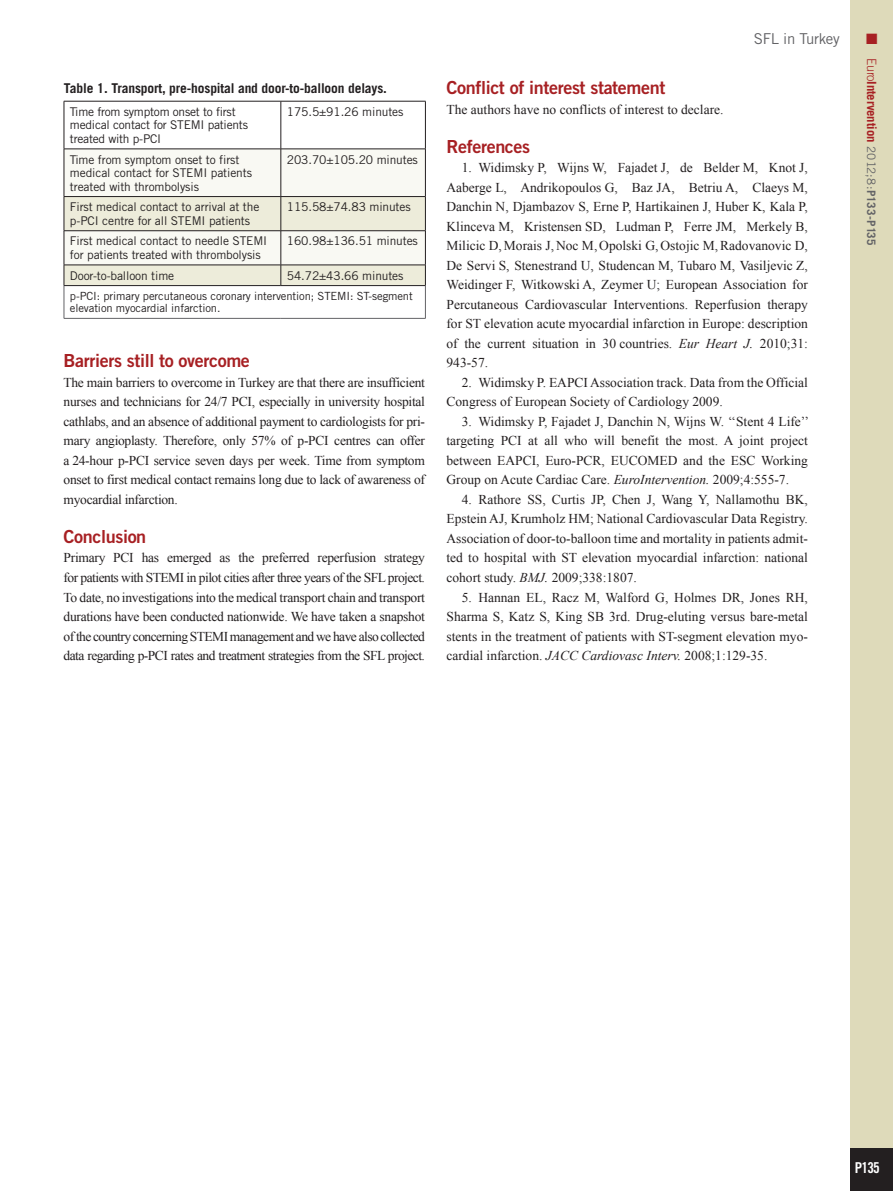
<style>
.page{position:relative;width:893px;height:1191px;background:#fff}
.page>*{position:absolute;margin:0;border:0;box-sizing:border-box;transform-origin:0 0}
.intertitre1{font:18px "Trade Gothic LT Std Bd 2";letter-spacing:-.02em;color:#a72023}
.running_title{font:15px "Trade Gothic LT Std";letter-spacing:-.02em;color:#636366}
.t1{font:15px "Trade Gothic LT Std Bd Cn 20";color:#fff}
.t2{font:15px "Zapf Dingbats ITC";color:#a72023}
.references{font:13.5px/19.5px "Times New Roman";color:#231f20;text-align:justify}
.text_1er_paragraph{font:13.5px/19.5px "Times New Roman";letter-spacing:-.02em;color:#231f20;text-align:justify}
.tablo_titre{font:700 13.5px "Trade Gothic LT Std";letter-spacing:-.01em;color:#231f20}
.text_1er_paragraph-2{font:13.5px "Times New Roman";color:#231f20}
.t3{font:700 12.75px "Trade Gothic LT Std";letter-spacing:-.01em;color:#a72023}
.tablo_texte{font:12px/13.5px "Trade Gothic LT Std";letter-spacing:-.01em;color:#231f20}
.tablo_pied{font:11.25px/12.8px "Trade Gothic LT Std";letter-spacing:-.01em;color:#231f20}
.s1{font-style:italic}
.s2{font-weight:300}
.s3{font-weight:400;font-size:11.7px;color:#636366}
.s4{font-size:11.7px;color:#636366}
</style>
<div class="page">
<div style="left:850px;top:0;width:43px;height:1191px;background:#dedaba"></div>
<div style="left:850px;top:1148px;width:43px;height:43px;background:#231f20"></div>
<hr style="left:64px;top:101px;width:217px;height:1px;background:#231f20">
<hr style="left:64px;top:101px;width:1px;height:48px;background:#231f20">
<hr style="left:281px;top:101px;width:145px;height:1px;background:#231f20">
<hr style="left:281px;top:101px;width:1px;height:48px;background:#231f20">
<hr style="left:425px;top:101px;width:1px;height:48px;background:#231f20">
<svg style="left:64px;top:149px;width:362px;height:136px"></svg>
<hr style="left:64px;top:285px;width:217px;height:1px;background:#231f20">
<hr style="left:281px;top:285px;width:145px;height:1px;background:#231f20">
<hr style="left:64px;top:286px;width:1px;height:32px;background:#636366">
<hr style="left:425px;top:286px;width:1px;height:32px;background:#636366">
<hr style="left:64px;top:318px;width:217px;height:1px;background:#636366">
<hr style="left:281px;top:318px;width:145px;height:1px;background:#636366">
<p class="tablo_titre" style="left:64px;top:80px;width:325px">Table 1. Transport, pre-hospital and door-to-balloon delays.</p>
<p class="tablo_texte" style="left:70px;top:105px;width:180px">Time from symptom onset to first medical contact for STEMI patients treated with p-PCI</p>
<p class="tablo_texte" style="left:287px;top:105px;width:118px">175.5±91.26 minutes</p>
<p class="tablo_texte" style="left:70px;top:152px;width:184px">Time from symptom onset to first medical contact for STEMI patients treated with thrombolysis</p>
<p class="tablo_texte" style="left:287px;top:152px;width:133px">203.70±105.20 minutes</p>
<p class="tablo_texte" style="left:70px;top:200px;width:191px">First medical contact to arrival at the p-PCI centre for all STEMI patients</p>
<p class="tablo_texte" style="left:287px;top:200px;width:125px">115.58±74.83 minutes</p>
<p class="tablo_texte" style="left:70px;top:234px;width:199px">First medical contact to needle STEMI for patients treated with thrombolysis</p>
<p class="tablo_texte" style="left:287px;top:234px;width:133px">160.98±136.51 minutes</p>
<p class="tablo_texte" style="left:70px;top:268px;width:106px">Door-to-balloon time</p>
<p class="tablo_texte" style="left:287px;top:268px;width:118px">54.72±43.66 minutes</p>
<p class="tablo_pied" style="left:70px;top:289px;width:344px">p-PCI: primary percutaneous coronary intervention; STEMI: ST-segment elevation myocardial infarction.</p>
<p class="intertitre1" style="left:64px;top:350px;width:188px">Barriers still to overcome</p>
<p class="text_1er_paragraph" style="left:64px;top:372px;width:363px">The main barriers to overcome in Turkey are that there are insufficient nurses and technicians for 24/7 PCI, especially in university hospital cathlabs, and an absence of additional payment to cardiologists for pri&shy;mary angioplasty. Therefore, only 57% of p-PCI centres can offer a 24-hour p-PCI service seven days per week. Time from symptom onset to first medical contact remains long due to lack of awareness of myocardial infarction.</p>
<p class="intertitre1" style="left:64px;top:525px;width:84px">Conclusion</p>
<p class="text_1er_paragraph" style="left:64px;top:548px;width:363px">Primary PCI has emerged as the preferred reperfusion strategy for patients with STEMI in pilot cities after three years of the SFL project.<br>To date, no investigations into the medical transport chain and transport durations have been conducted nationwide. We have taken a snapshot of the country concerning STEMI management and we have also collected data regarding p-PCI rates and treatment strategies from the SFL project.</p>
<p class="running_title" style="left:754px;top:30px;width:87px">SFL in Turkey</p>
<p class="intertitre1" style="left:446px;top:77px;width:220px">Conflict of interest statement</p>
<p class="text_1er_paragraph-2" style="left:446px;top:100px;width:279px">The authors have no conflicts of interest to declare.</p>
<p class="intertitre1" style="left:446px;top:135px;width:85px">References</p>
<p class="references" style="left:446px;top:158px;width:363px;text-indent:15px">1. Widimsky P, Wijns W, Fajadet J, de Belder M, Knot J, Aaberge L, Andrikopoulos G, Baz JA, Betriu A, Claeys M, Danchin N, Djambazov S, Erne P, Hartikainen J, Huber K, Kala P, Klinceva M, Kristensen SD, Ludman P, Ferre JM, Merkely B, Milicic D, Morais J, Noc M, Opolski G, Ostojic M, Radovanovic D, De Servi S, Stenestrand U, Studencan M, Tubaro M, Vasiljevic Z, Weidinger F, Witkowski A, Zeymer U; European Association for Percutaneous Cardiovascular Interventions. Reperfusion therapy for ST elevation acute myocardial infarction in Europe: description of the current situation in 30 countries. <span class="s1">Eur Heart J.</span> 2010;31:<br>943-57.</p>
<p class="references" style="left:446px;top:372px;width:363px;text-indent:15px">2. Widimsky P. EAPCI Association track. Data from the Official<br>Congress of European Society of Cardiology 2009.</p>
<p class="references" style="left:446px;top:411px;width:364px;text-indent:15px">3. Widimsky P, Fajadet J, Danchin N, Wijns W. ‘‘Stent 4 Life’’ targeting PCI at all who will benefit the most. A joint project between EAPCI, Euro-PCR, EUCOMED and the ESC Working Group on Acute Cardiac Care. <span class="s1">EuroIntervention.</span> 2009;4:555-7.</p>
<p class="references" style="left:446px;top:489px;width:363px;text-indent:15px">4. Rathore SS, Curtis JP, Chen J, Wang Y, Nallamothu BK, Epstein AJ, Krumholz HM; National Cardiovascular Data Registry.<br>Association of door-to-balloon time and mortality in patients admit&shy;ted to hospital with ST elevation myocardial infarction: national cohort study. <span class="s1">BMJ.</span> 2009;338:1807.</p>
<p class="references" style="left:446px;top:587px;width:363px;text-indent:15px">5. Hannan EL, Racz M, Walford G, Holmes DR, Jones RH, Sharma S, Katz S, King SB 3rd. Drug-eluting versus bare-metal stents in the treatment of patients with ST-segment elevation myo&shy;cardial infarction. <span class="s1">JACC Cardiovasc Interv.</span> 2008;1:129-35.</p>
<p class="t2" style="left:866px;top:32px;width:13px">■</p>
<p class="t3" style="left:879px;top:58px;width:189px;rotate:90deg"><span class="s2">Euro</span>Intervention <span class="s3">2012;8:</span><span class="s4">P133-P135</span></p>
<p class="t1" style="left:855px;top:1158px;width:27px">P135</p>
</div>
